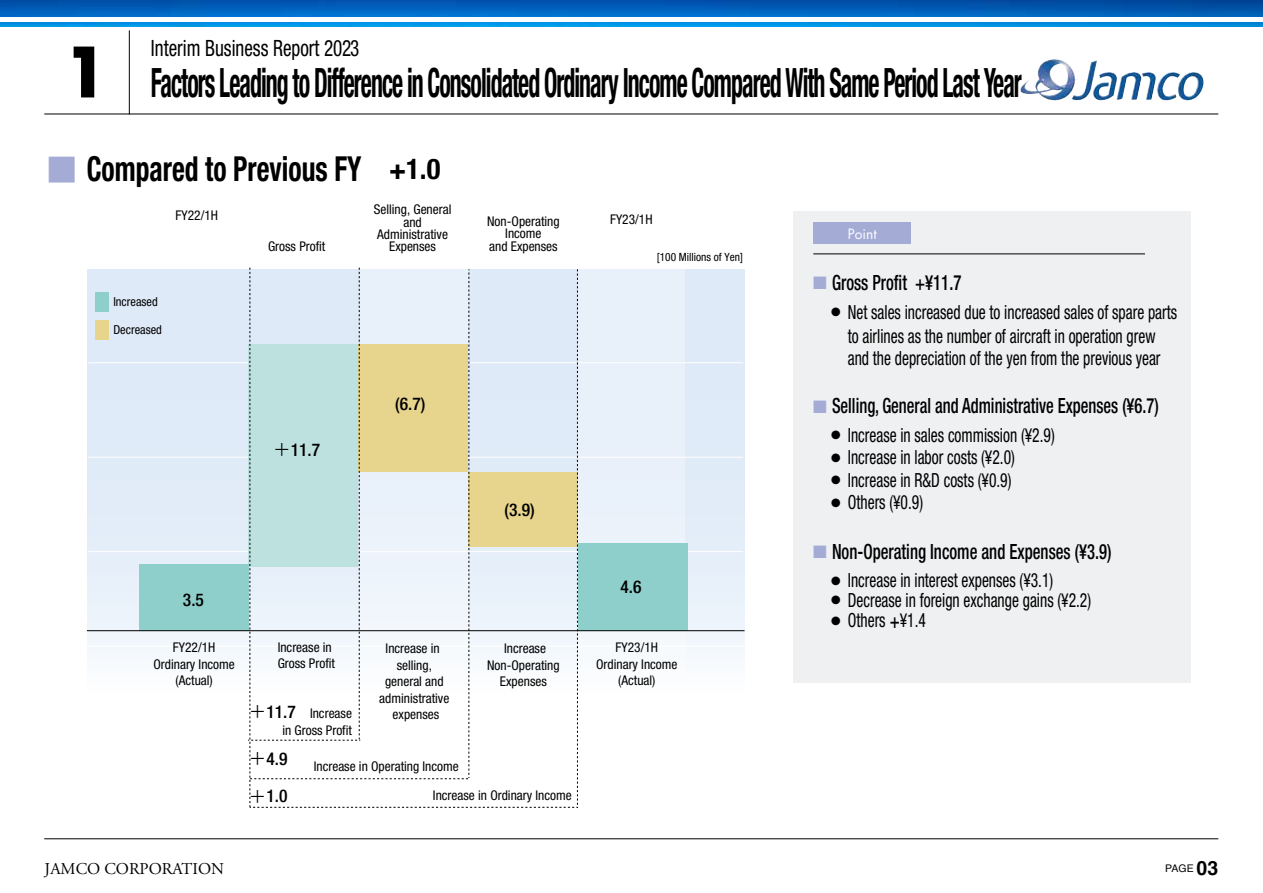
<style>
.page{position:relative;width:1263px;height:893px;background:#fff}
.page>*{position:absolute;margin:0;border:0;box-sizing:border-box;transform-origin:0 0}
.t1{font:700 67.5px "Futura";color:#000}
.t2{font:700 condensed 40.5px "Helvetica Neue";letter-spacing:-.04em;color:#000;scale:.59 1}
.t3{font:700 condensed 34.5px "Helvetica Neue";color:#000;scale:.8 1}
.t4{font:700 30px "Gothic MB101 Pro De";color:#a4acd6}
.t5{font:700 condensed 28.5px "Helvetica Neue";color:#000}
.t6{font:condensed 22.5px "Helvetica Neue";color:#000;scale:.85 1}
.t7{font:500 condensed 21px "Helvetica Neue";color:#000;scale:.8 1}
.t8{font:500 condensed 21px "Helvetica Neue";color:#000;scale:.79 1}
.t9{font:condensed 19.5px/22.5px "Helvetica Neue";color:#000;scale:.8 1}
.t10{font:700 19.5px "Helvetica";color:#000}
.t11{font:18px "Zapf Dingbats ITC";color:#a4acd6}
.t12{font:500 condensed 17.55px/38px "Helvetica Neue";color:#000}
.t13{font:16.5px "Adobe Garamond Pro";color:#000}
.t14{font:13.8px "Futura";color:#fff}
.t15{font:condensed 13.35px/16.5px "Helvetica Neue";color:#000;text-align:center}
.t16{font:condensed 12.45px "Helvetica Neue";color:#000}
.t17{font:12px "Zapf Dingbats ITC";color:#000}
.t18{font:condensed 11.4px "Helvetica Neue";color:#000}
.t19{font:10.5px "Helvetica";color:#000}
.s1{font-family:"Koz Go Pro";font-weight:400;font-stretch:normal}
.s2{font-weight:500;font-size:21px}
</style>
<div class="page">
<img style="left:1020px;top:59px;width:57px;height:41px">
<hr style="left:44px;top:114px;width:1174px;height:1px;background:#000">
<hr style="left:44px;top:838px;width:1174px;height:1px;background:#000">
<hr style="left:129px;top:30px;width:1px;height:84px;background:#000">
<img style="left:0;top:0;width:1263px;height:27px">
<hr style="left:0;top:17px;width:1263px;height:4px;background:#fff">
<div style="left:87px;top:269px;width:657px;height:427px;background:linear-gradient(to bottom,#d9e6f7,#f1f6fb)"></div>
<svg style="left:578px;top:269px;width:106px;height:427px;fill:#e8f0fa"></svg>
<hr style="left:88px;top:362px;width:655px;height:1px;background:#fff">
<hr style="left:88px;top:457px;width:655px;height:1px;background:#fff">
<hr style="left:88px;top:551px;width:655px;height:1px;background:#fff">
<hr style="left:88px;top:646px;width:655px;height:1px;background:#fff">
<div style="left:578px;top:543px;width:110px;height:88px;background:#8ecfcb"></div>
<div style="left:139px;top:564px;width:109px;height:67px;background:#8ecfcb"></div>
<svg style="left:248px;top:268px;width:330px;height:540px"></svg>
<hr style="left:87px;top:630px;width:657px;height:1px;background:#000">
<div style="left:96px;top:292px;width:13px;height:20px;background:#8ecfcb"></div>
<div style="left:96px;top:320px;width:13px;height:20px;background:#e7d58d"></div>
<div style="left:793px;top:211px;width:398px;height:471px;background:#eef0f1"></div>
<div style="left:813px;top:223px;width:98px;height:21px;background:#a4acd6"></div>
<hr style="left:813px;top:253px;width:332px;height:1px;background:#000">
<h1 class="t1" style="left:63px;top:23px;width:47px">1</h1>
<h3 class="t6" style="left:151px;top:35px;width:247px">Interim Business Report 2023</h3>
<h2 class="t2" style="left:151px;top:58px;width:1477px">Factors Leading to Difference in Consolidated Ordinary Income Compared With Same Period Last Year</h2>
<h3 class="t4" style="left:47px;top:144px;width:31px">■</h3>
<h3 class="t3" style="left:87px;top:148px;width:345px">Compared to Previous FY</h3>
<p class="t15" style="left:176px;top:207px;width:44px">FY22/1H</p>
<p class="t15" style="left:268px;top:238px;width:59px">Gross Profit</p>
<h3 class="t5" style="left:389px;top:152px;width:53px">+1.0</h3>
<p class="t15" style="left:374px;top:203px;width:79px;line-height:12.5px">Selling, General and<br>Administrative<br>Expenses</p>
<p class="t15" style="left:610px;top:211px;width:44px">FY23/1H</p>
<p class="t15" style="left:487px;top:215px;width:74px;line-height:12.5px">Non-Operating<br>Income<br>and Expenses</p>
<p class="t18" style="left:657px;top:251px;width:88px">[100 Millions of Yen[</p>
<p class="t16" style="left:113px;top:294px;width:46px">Increased</p>
<p class="t16" style="left:113px;top:322px;width:50px">Decreased</p>
<h3 class="t12" style="left:183px;top:580px;width:23px">3.5</h3>
<h3 class="t12" style="left:273px;top:430px;width:49px"><span class="s1">＋</span>11.7</h3>
<h3 class="t12" style="left:395px;top:385px;width:32px">)6.7(</h3>
<h3 class="t12" style="left:505px;top:490px;width:32px">)3.9(</h3>
<h3 class="t12" style="left:620px;top:568px;width:23px">4.6</h3>
<p class="t15" style="left:278px;top:639px;width:59px;text-align:left">Increase in<br>Gross Profit</p>
<h3 class="t12" style="left:249px;top:692px;width:49px"><span class="s1">＋</span>11.7</h3>
<h3 class="t12" style="left:249px;top:739px;width:40px"><span class="s1">＋</span>4.9<span class="s1">＋</span>1.0</h3>
<p class="t15" style="left:153px;top:639px;width:83px">FY22/1H<br>Ordinary Income (Actual(</p>
<p class="t15" style="left:379px;top:640px;width:72px">Increase in selling, general and administrative expenses</p>
<p class="t15" style="left:487px;top:640px;width:74px">Increase<br>Non-Operating<br>Expenses</p>
<p class="t15" style="left:596px;top:639px;width:83px">FY23/1H<br>Ordinary Income (Actual(</p>
<p class="t15" style="left:282px;top:705px;width:71px;text-align:right">Increase<br>in Gross Profit</p>
<p class="t15" style="left:314px;top:758px;width:147px">Increase in Operating Income</p>
<p class="t15" style="left:433px;top:787px;width:140px">Increase in Ordinary Income</p>
<p class="t13" style="left:45px;top:858px;width:181px">JAMCO CORPORATION</p>
<p class="t14" style="left:848px;top:224px;width:30px">Point</p>
<h3 class="t7" style="left:832px;top:270px;width:163px">Gross Profit +¥11.7</h3>
<h3 class="t11" style="left:813px;top:275px;width:15px">■</h3>
<p class="t17" style="left:831px;top:307px;width:11px">●</p>
<h3 class="t9" style="left:848px;top:301px;width:413px">Net sales increased due to increased sales of spare parts</h3>
<h3 class="t9" style="left:848px;top:325px;width:392px">to airlines as the number of aircraft in operation grew and the depreciation of the yen from the previous year</h3>
<h3 class="t8" style="left:832px;top:393px;width:415px">Selling, General and Administrative Expenses )¥6.7(</h3>
<h3 class="t11" style="left:813px;top:398px;width:15px">■</h3>
<p class="t17" style="left:831px;top:430px;width:11px">●</p>
<h3 class="t9" style="left:848px;top:424px;width:260px">Increase in sales commission )¥2.9(</h3>
<p class="t17" style="left:831px;top:452px;width:11px">●</p>
<h3 class="t9" style="left:848px;top:446px;width:210px">Increase in labor costs )¥2.0(</h3>
<p class="t17" style="left:831px;top:475px;width:11px">●</p>
<h3 class="t9" style="left:848px;top:469px;width:206px">Increase D&amp;Ri n costs )¥0.9(</h3>
<h3 class="t9" style="left:848px;top:491px;width:96px">Others )¥0.9(</h3>
<p class="t17" style="left:831px;top:497px;width:11px">●</p>
<h3 class="t7" style="left:832px;top:539px;width:351px">Non-Operating Income and Expenses )¥3.9(</h3>
<h3 class="t11" style="left:813px;top:543px;width:15px">■</h3>
<p class="t17" style="left:831px;top:575px;width:11px">●</p>
<p class="t17" style="left:831px;top:595px;width:11px">●</p>
<h3 class="t9" style="left:848px;top:569px;width:258px">Increase in interest expenses )¥3.1(</h3>
<h3 class="t9" style="left:848px;top:589px;width:306px">Decrease in foreign exchange gains )¥2.2(</h3>
<p class="t17" style="left:831px;top:615px;width:11px">●</p>
<h3 class="t9" style="left:848px;top:609px;width:99px">Others <span class="s2">+</span>¥1.4</h3>
<h3 class="t10" style="left:1196px;top:853px;width:23px">03</h3>
<p class="t19" style="left:1165px;top:860px;width:30px">PAGE</p>
</div>
